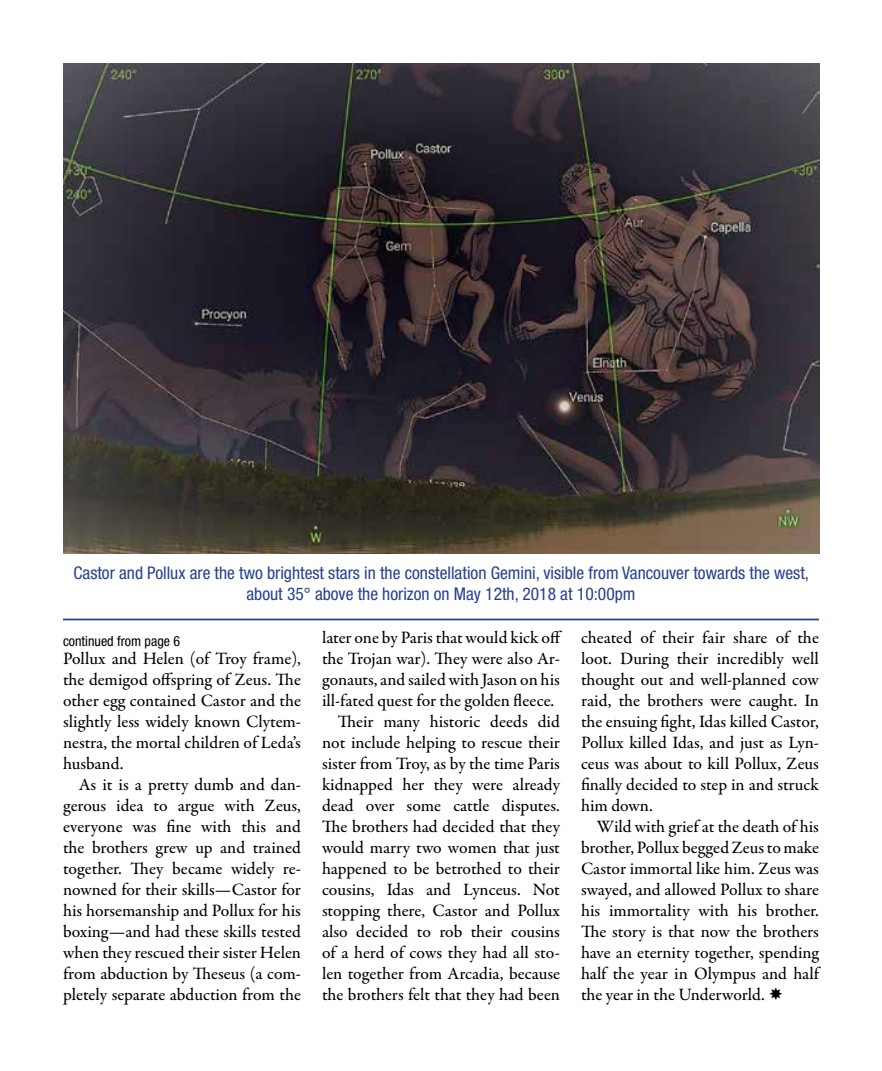
<style>
.page{position:relative;width:882px;height:1071px;background:#fff}
.page>*{position:absolute;margin:0;border:0;box-sizing:border-box;transform-origin:0 0}
.t1{font:500 17.5px/21px "Garamond Premr Pro";color:#000;text-align:justify}
.t2{font:condensed 17.5px/21px "Helvetica Neue LT Std";color:#25408f;text-align:center}
.t3{font:condensed 14px "Helvetica Neue LT Std";color:#000}
</style>
<div class="page">
<img style="left:63px;top:63px;width:756px;height:491px">
<hr style="left:63px;top:619px;width:756px;height:1px;background:#25408f">
<p class="t2" style="left:73px;top:563px;width:737px">Castor and Pollux are the two brightest stars in the constellation Gemini, visible from Vancouver towards the west, about 35° above the horizon on May 12th, 2018 at 10:00pm</p>
<p class="t3" style="left:63px;top:633px;width:119px">continued from page 6</p>
<p class="t1" style="left:322px;top:627px;width:242px">later one by Paris that would kick off</p>
<p class="t1" style="left:322px;top:648px;width:239px">the Trojan war). They were also Ar-</p>
<p class="t1" style="left:322px;top:669px;width:239px">gonauts, and sailed with Jason on his</p>
<p class="t1" style="left:322px;top:690px;width:234px">ill-fated quest for the golden fleece.</p>
<p class="t1" style="left:338px;top:711px;width:224px">Their many historic deeds did</p>
<p class="t1" style="left:322px;top:732px;width:239px">not include helping to rescue their</p>
<p class="t1" style="left:322px;top:753px;width:240px">sister from Troy, as by the time Paris</p>
<p class="t1" style="left:322px;top:774px;width:240px">kidnapped her they were already</p>
<p class="t1" style="left:322px;top:795px;width:239px">dead over some cattle disputes.</p>
<p class="t1" style="left:322px;top:816px;width:239px">The brothers had decided that they</p>
<p class="t1" style="left:322px;top:837px;width:239px">would marry two women that just</p>
<p class="t1" style="left:322px;top:858px;width:240px">happened to be betrothed to their</p>
<p class="t1" style="left:322px;top:879px;width:239px">cousins, Idas and Lynceus. Not</p>
<p class="t1" style="left:322px;top:900px;width:239px">stopping there, Castor and Pollux</p>
<p class="t1" style="left:322px;top:921px;width:240px">also decided to rob their cousins</p>
<p class="t1" style="left:322px;top:942px;width:239px">of a herd of cows they had all sto-</p>
<p class="t1" style="left:322px;top:963px;width:240px">len together from Arcadia, because</p>
<p class="t1" style="left:322px;top:984px;width:239px">the brothers felt that they had been</p>
<p class="t1" style="left:581px;top:627px;width:240px">cheated of their fair share of the loot. During their incredibly well thought out and well-planned cow raid, the brothers were caught. In the ensuing fight, Idas killed Castor, Pollux killed Idas, and just as Lyn&shy;ceus was about to kill Pollux, Zeus finally decided to step in and struck him down.</p>
<p class="t1" style="left:581px;top:816px;width:240px;text-indent:16px">Wild with grief at the death of his brother, Pollux begged Zeus to make Castor immortal like him. Zeus was swayed, and allowed Pollux to share his immortality with his brother.<br>The story is that now the brothers have an eternity together, spending half the year in Olympus and half the year in the Underworld.</p>
<p class="t1" style="left:63px;top:648px;width:240px">Pollux and Helen (of Troy frame), the demigod offspring of Zeus. The other egg contained Castor and the slightly less widely known Clytem&shy;nestra, the mortal children of Leda’s husband.</p>
<p class="t1" style="left:63px;top:774px;width:240px;text-indent:16px">As it is a pretty dumb and dan&shy;gerous idea to argue with Zeus, everyone was fine with this and the brothers grew up and trained together. They became widely re&shy;nowned for their skills—Castor for his horsemanship and Pollux for his boxing—and had these skills tested when they rescued their sister Helen from abduction by Theseus (a com&shy;pletely separate abduction from the</p>
</div>
